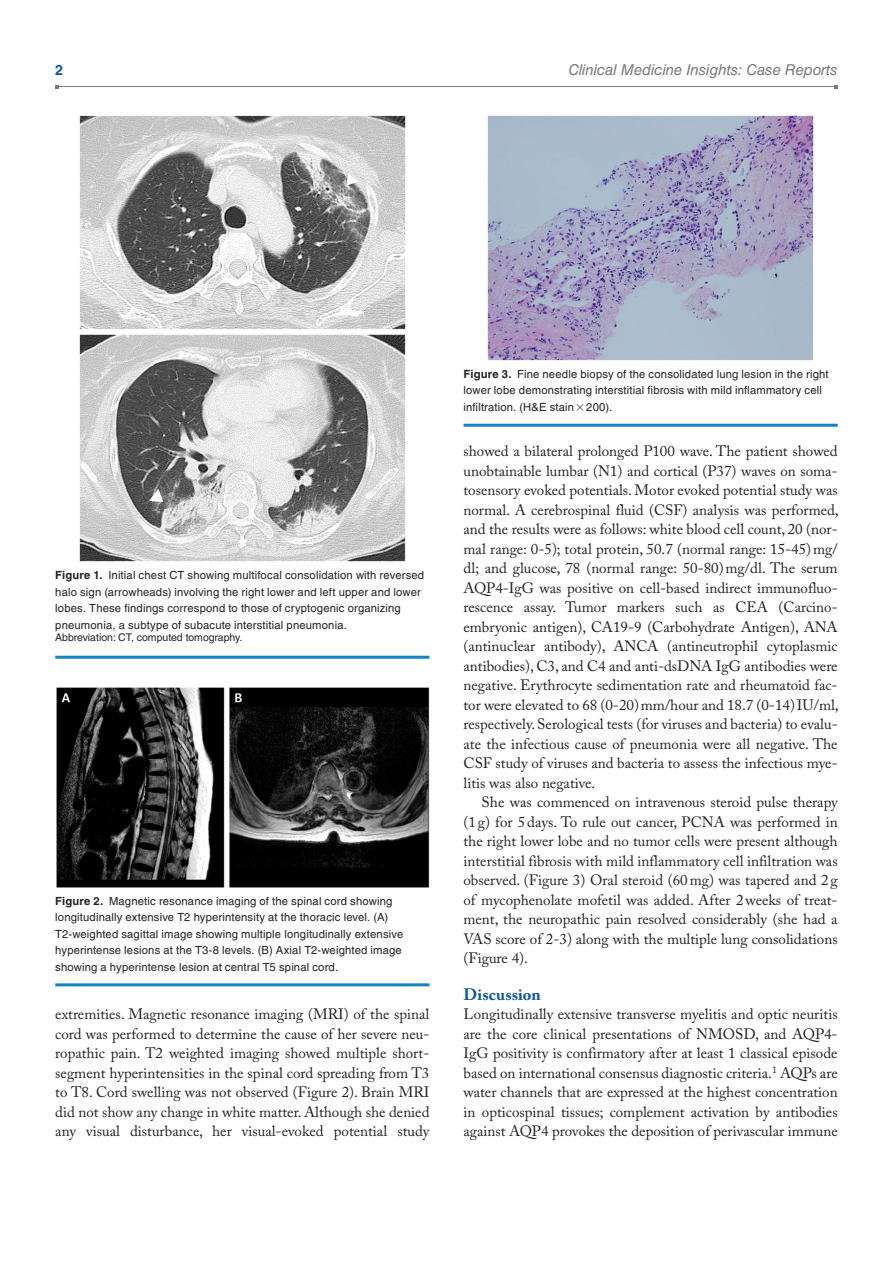
<style>
.page{position:relative;width:893px;height:1263px;background:#fff}
.page>*{position:absolute;margin:0;border:0;box-sizing:border-box;transform-origin:0 0}
.t1{font:700 16.5px "Adobe Caslon Pro";letter-spacing:.005em;color:#1055a4}
.t2{font:15px/19.5px "Adobe Caslon Pro";color:#231f20;text-align:justify}
.t3{font:italic 15px "Helvetica LT Std";letter-spacing:-.005em;color:#76787b}
.t4{font:700 14.25px "Helvetica LT Std";color:#1055a4}
.t5{font:11.25px/16.5px "Helvetica LT Std";letter-spacing:.015em;color:#231f20}
.t6{font:10.5px "Helvetica LT Std";color:#231f20}
.s1{font-weight:700}
</style>
<div class="page">
<hr style="left:57px;top:86px;width:779px;height:1px;background:#76787b">
<hr style="left:55px;top:656px;width:374px;height:3px;background:#1582c5">
<img style="left:79px;top:115px;width:327px;height:447px">
<hr style="left:55px;top:983px;width:374px;height:3px;background:#1582c5">
<img style="left:56px;top:687px;width:373px;height:201px">
<hr style="left:463px;top:424px;width:375px;height:3px;background:#1582c5">
<img style="left:487px;top:115px;width:327px;height:246px">
<p class="t4" style="left:55px;top:61px;width:9px">2</p>
<p class="t3" style="left:568px;top:61px;width:271px">Clinical Medicine Insights: Case Reports</p>
<p class="t5" style="left:55px;top:567px;width:370px"><span class="s1">Figure 1.</span> Initial chest CT showing multifocal consolidation with reversed halo sign (arrowheads) involving the right lower and left upper and lower lobes. These findings correspond to those of cryptogenic organizing pneumonia, a subtype of subacute interstitial pneumonia.</p>
<p class="t6" style="left:55px;top:632px;width:189px">Abbreviation: CT, computed tomography.</p>
<p class="t5" style="left:55px;top:892px;width:349px"><span class="s1">Figure 2.</span> Magnetic resonance imaging of the spinal cord showing longitudinally extensive T2 hyperintensity at the thoracic level. (A)<br>T2-weighted sagittal image showing multiple longitudinally extensive hyperintense lesions at the T3-8 levels. (B) Axial T2-weighted image showing a hyperintense lesion at central T5 spinal cord.</p>
<p class="t2" style="left:55px;top:1004px;width:376px">extremities. Magnetic resonance imaging (MRI) of the spinal cord was performed to determine the cause of her severe neu&shy;ropathic pain. T2 weighted imaging showed multiple short&shy;segment hyperintensities in the spinal cord spreading from T3 to T8. Cord swelling was not observed (Figure 2). Brain MRI did not show any change in white matter. Although she denied any visual disturbance, her visual-evoked potential study</p>
<p class="t5" style="left:463px;top:366px;width:367px"><span class="s1">Figure 3.</span> Fine needle biopsy of the consolidated lung lesion in the right lower lobe demonstrating interstitial fibrosis with mild inflammatory cell infiltration. (H&amp;E stain 200).</p>
<p class="t2" style="left:463px;top:441px;width:377px">showed a bilateral prolonged P100 wave. The patient showed unobtainable lumbar (N1) and cortical (P37) waves on soma&shy;tosensory evoked potentials. Motor evoked potential study was normal. A cerebrospinal fluid (CSF) analysis was performed, and the results were as follows: white blood cell count, 20 (nor&shy;mal range: 0-5); total protein, 50.7 (normal range: 15-45)mg/ dl; and glucose, 78 (normal range: 50-80)mg/dl. The serum AQP4-IgG was positive on cell-based indirect immunofluo&shy;rescence assay. Tumor markers such as CEA (Carcino&shy;embryonic antigen), CA19-9 (Carbohydrate Antigen), ANA (antinuclear antibody), ANCA (antineutrophil cytoplasmic antibodies), C3, and C4 and anti-dsDNA IgG antibodies were negative. Erythrocyte sedimentation rate and rheumatoid fac&shy;tor were elevated to 68 (0-20)mm/hour and 18.7 (0-14)IU/ml, respectively. Serological tests (for viruses and bacteria) to evalu&shy;ate the infectious cause of pneumonia were all negative. The CSF study of viruses and bacteria to assess the infectious mye&shy;litis was also negative.</p>
<p class="t2" style="left:463px;top:792px;width:376px;text-indent:18px">She was commenced on intravenous steroid pulse therapy (1g) for 5days. To rule out cancer, PCNA was performed in the right lower lobe and no tumor cells were present although interstitial fibrosis with mild inflammatory cell infiltration was observed. (Figure 3) Oral steroid (60mg) was tapered and 2g of mycophenolate mofetil was added. After 2weeks of treat&shy;ment, the neuropathic pain resolved considerably (she had a VAS score of 2-3) along with the multiple lung consolidations (Figure 4).</p>
<p class="t1" style="left:463px;top:984px;width:79px">Discussion</p>
<p class="t2" style="left:463px;top:1004px;width:376px">Longitudinally extensive transverse myelitis and optic neuritis are the core clinical presentations of NMOSD, and AQP4- IgG positivity is confirmatory after at least 1 classical episode based on international consensus diagnostic criteria.<sup>1</sup> AQPs are water channels that are expressed at the highest concentration in opticospinal tissues; complement activation by antibodies against AQP4 provokes the deposition of perivascular immune</p>
</div>
